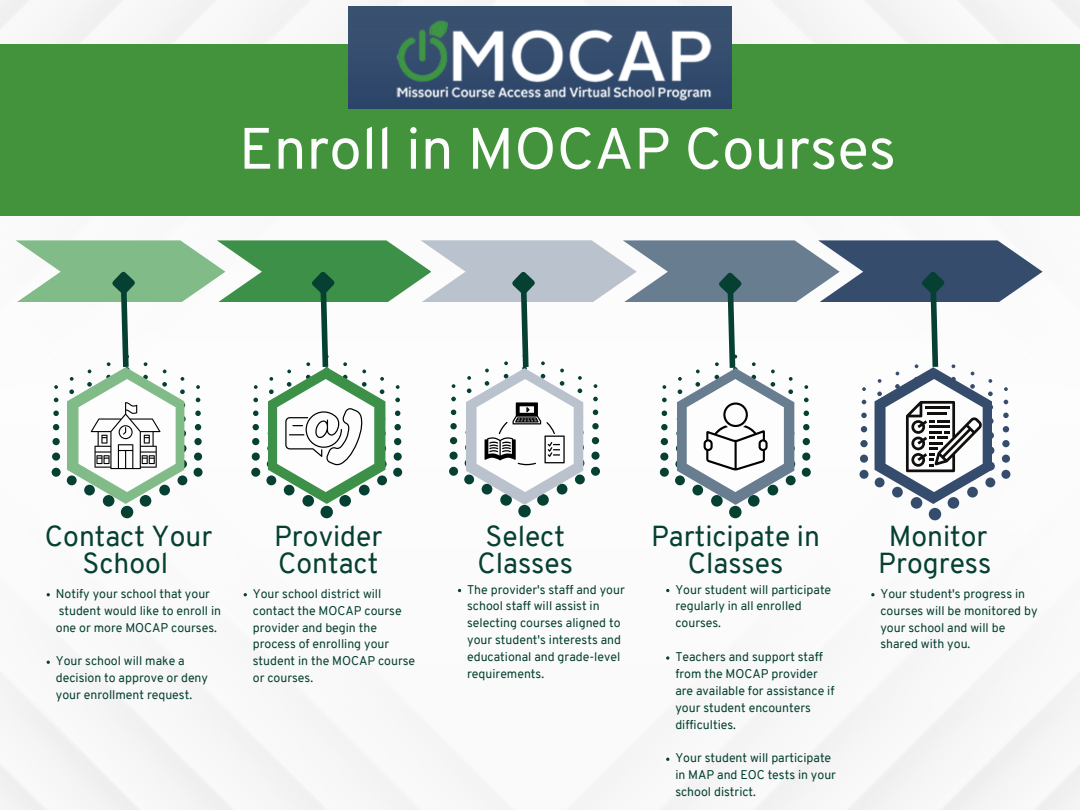
<style>
.page{position:relative;width:1080px;height:810px;background:#fff}
.page>*{position:absolute;margin:0;border:0;box-sizing:border-box;transform-origin:0 0}
.t1{font:58.31px "Overpass";color:#fdfdfd}
.t2{font:28.25px/27.2px "Overpass";color:#054032;text-align:center}
.t3{font:12.31px/16.9px "Overpass";color:#054032}
</style>
<div class="page">
<img style="left:0;top:0;width:1080px;height:810px">
<div style="left:0;top:44px;width:1080px;height:172px;background:#43933c"></div>
<img style="left:349px;top:6px;width:382px;height:102px">
<svg style="left:16px;top:240px;width:1027px;height:280px"></svg>
<hr style="left:929px;top:442px;width:14px;height:3px;background:#100f0d">
<hr style="left:928px;top:412px;width:19px;height:3px;background:#100f0d">
<svg style="left:871px;top:593px;width:4px;height:3px"></svg>
<svg style="left:666px;top:656px;width:3px;height:4px"></svg>
<h1 class="t1" style="left:239px;top:125px;width:659px">Enroll in MOCAP Courses</h1>
<h2 class="t2" style="left:45px;top:525px;width:169px">Contact Your<br>School</h2>
<p class="t3" style="left:56px;top:586px;width:167px">Notify your school that your student would like to enroll in one or more MOCAP courses.</p>
<p class="t3" style="left:56px;top:654px;width:154px">Your school will make a decision to approve or deny your enrollment request.</p>
<h2 class="t2" style="left:274px;top:525px;width:110px;text-align:left">Provider<br>Contact</h2>
<h2 class="t2" style="left:478px;top:525px;width:97px;text-align:left">Select<br>Classes</h2>
<h2 class="t2" style="left:651px;top:525px;width:170px">Participate in<br>Classes</h2>
<h2 class="t2" style="left:878px;top:525px;width:115px">Monitor<br>Progress</h2>
<p class="t3" style="left:253px;top:586px;width:164px">Your school district will contact the MOCAP course provider and begin the process of enrolling your student in the MOCAP course or courses.</p>
<p class="t3" style="left:880px;top:586px;width:159px">Your student's progress in courses will be monitored by your school and will be shared with you.</p>
<p class="t3" style="left:467px;top:582px;width:159px">The provider's staff and your school staff will assist in selecting courses aligned to your student's interests and educational and grade-level requirements.</p>
<p class="t3" style="left:675px;top:582px;width:157px">Your student will participate regularly in all enrolled courses.</p>
<p class="t3" style="left:675px;top:650px;width:161px">Teachers and support staff from the MOCAP provider are available for assistance if your student encounters difficulties.</p>
<p class="t3" style="left:675px;top:751px;width:162px">Your student will participate in MAP and EOC tests in your school district.</p>
</div>
